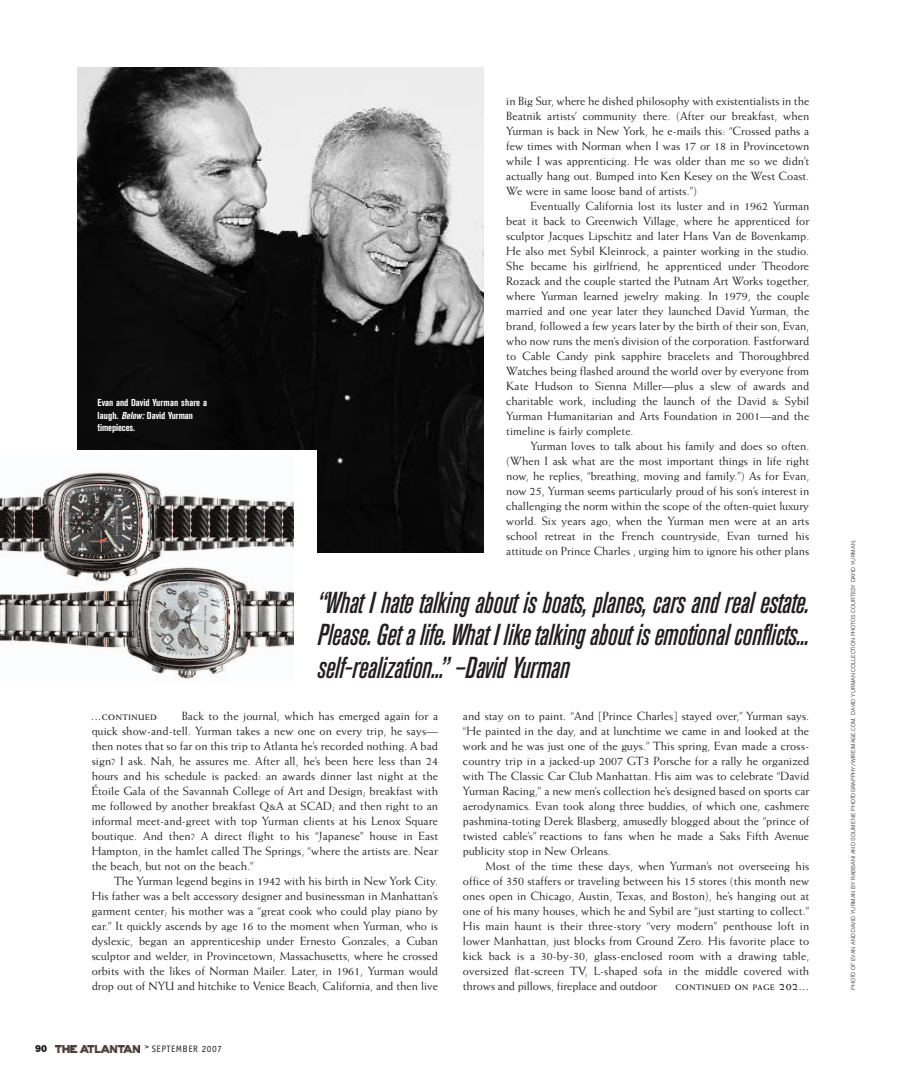
<style>
.page{position:relative;width:900px;height:1080px;background:#fff}
.page>*{position:absolute;margin:0;border:0;box-sizing:border-box;transform-origin:0 0}
.t1{font:italic 500 condensed 30px/32.5px "Akzidenz Grotesk BE";letter-spacing:-.015em;color:#231f20;text-align:justify}
.t2{font:11.88px/15px "Weiss";color:#231f20;text-align:justify}
.t3{font:700 condensed 10px/12.5px "Akzidenz Grotesk BE";color:#fff}
.t4{font:800 10px "Franklin Gothic";color:#231f20}
.t5{font:9.38px "Officina Sans";letter-spacing:.05em;color:#231f20}
.t6{font:700 8px "Weiss";letter-spacing:.075em;color:#231f20}
.t7{font:300 5.62px "Akzidenz Grotesk BE";color:#231f20}
.s1{font-style:italic}
.s2{font-size:10.62px}
</style>
<div class="page">
<img style="left:56px;top:1045px;width:83px;height:7px">
<img style="left:78px;top:68px;width:406px;height:484px">
<div style="left:62px;top:451px;width:254px;height:210px;background:#fff"></div>
<img style="left:0;top:472px;width:293px;height:207px">
<p class="t3" style="left:98px;top:397px;width:111px">Evan and David Yurman share a laugh. <span class="s1">Below:</span> David Yurman timepieces.</p>
<p class="t2" style="left:506px;top:94px;width:305px">in Big Sur, where he dished philosophy with existentialists in the Beatnik artists’ community there. (After our breakfast, when Yurman is back in New York, he e-mails this: “Crossed paths a few times with Norman when I was 17 or 18 in Provincetown while I was apprenticing. He was older than me so we didn’t actually hang out. Bumped into Ken Kesey on the West Coast.<br>We were in same loose band of artists.”)</p>
<p class="t2" style="left:506px;top:199px;width:305px;text-indent:24px">Eventually California lost its luster and in 1962 Yurman beat it back to Greenwich Village, where he apprenticed for sculptor Jacques Lipschitz and later Hans Van de Bovenkamp.<br>He also met Sybil Kleinrock, a painter working in the studio.<br>She became his girlfriend, he apprenticed under Theodore Rozack and the couple started the Putnam Art Works together, where Yurman learned jewelry making. In 1979, the couple married and one year later they launched David Yurman, the brand, followed a few years later by the birth of their son, Evan, who now runs the men’s division of the corporation. Fastforward to Cable Candy pink sapphire bracelets and Thoroughbred Watches being flashed around the world over by everyone from Kate Hudson to Sienna Miller—plus a slew of awards and charitable work, including the launch of the David &amp; Sybil Yurman Humanitarian and Arts Foundation in 2001—and the timeline is fairly complete.</p>
<p class="t2" style="left:506px;top:439px;width:305px;text-indent:24px">Yurman loves to talk about his family and does so often. (When I ask what are the most important things in life right now, he replies, “breathing, moving and family.”) As for Evan, now 25, Yurman seems particularly proud of his son’s interest in challenging the norm within the scope of the often-quiet luxury world. Six years ago, when the Yurman men were at an arts school retreat in the French countryside, Evan turned his attitude on Prince Charles , urging him to ignore his other plans</p>
<h1 class="t1" style="left:318px;top:588px;width:493px">“What I hate talking about is boats, planes, cars and real estate.<br>Please. Get a life. What I like talking about is emotional conflicts... self-realization...” –David Yurman</h1>
<p class="t2" style="left:92px;top:709px;width:348px;text-indent:90px">Back to the journal, which has emerged again for a quick show-and-tell. Yurman takes a new one on every trip, he says— then notes that so far on this trip to Atlanta he’s recorded nothing. A bad sign? I ask. Nah, he assures me. After all, he’s been here less than 24 hours and his schedule is packed: an awards dinner last night at the Étoile Gala of the Savannah College of Art and Design; breakfast with me followed by another breakfast Q&amp;A at SCAD; and then right to an informal meet-and-greet with top Yurman clients at his Lenox Square boutique. And then? A direct flight to his “Japanese” house in East Hampton, in the hamlet called The Springs, “where the artists are. Near the beach, but not on the beach.”</p>
<p class="t2" style="left:92px;top:874px;width:348px;text-indent:23px">The Yurman legend begins in 1942 with his birth in New York City.<br>His father was a belt accessory designer and businessman in Manhattan’s garment center; his mother was a “great cook who could play piano by ear.” It quickly ascends by age 16 to the moment when Yurman, who is dyslexic, began an apprenticeship under Ernesto Gonzales, a Cuban sculptor and welder, in Provincetown, Massachusetts, where he crossed orbits with the likes of Norman Mailer. Later, in 1961, Yurman would drop out of NYU and hitchike to Venice Beach, California, and then live</p>
<p class="t6" style="left:91px;top:714px;width:67px"><span class="s2">...</span>CONTINUED</p>
<p class="t4" style="left:35px;top:1043px;width:13px">90</p>
<p class="t5" style="left:145px;top:1046px;width:79px"><sup>&gt;</sup> SEPTEMBER 2007</p>
<p class="t2" style="left:463px;top:709px;width:348px">and stay on to paint. “And [Prince Charles] stayed over,” Yurman says. “He painted in the day, and at lunchtime we came in and looked at the work and he was just one of the guys.” This spring, Evan made a cross&shy;country trip in a jacked-up 2007 GT3 Porsche for a rally he organized with The Classic Car Club Manhattan. His aim was to celebrate “David Yurman Racing,” a new men’s collection he’s designed based on sports car aerodynamics. Evan took along three buddies, of which one, cashmere pashmina-toting Derek Blasberg, amusedly blogged about the “prince of twisted cable’s” reactions to fans when he made a Saks Fifth Avenue publicity stop in New Orleans.</p>
<p class="t2" style="left:463px;top:859px;width:348px;text-indent:23px">Most of the time these days, when Yurman’s not overseeing his office of 350 staffers or traveling between his 15 stores (this month new ones open in Chicago, Austin, Texas, and Boston), he’s hanging out at one of his many houses, which he and Sybil are “just starting to collect.” His main haunt is their three-story “very modern” penthouse loft in lower Manhattan, just blocks from Ground Zero. His favorite place to kick back is a 30-by-30, glass-enclosed room with a drawing table, oversized flat-screen TV, L-shaped sofa in the middle covered with throws and pillows, fireplace and outdoor</p>
<p class="t6" style="left:676px;top:984px;width:135px">CONTINUED ON PAGE <span class="s2">202...</span></p>
<p class="t7" style="left:851px;top:990px;width:451px;rotate:-90deg">PHOTO OF EVAN AND DAVID YURMAN BY RABBANI AND SOLIMENE PHOTOGRAPPHY/WIREIMAGE.COM. DAVID YURMAN COLLECTION PHOTOS COURTESY DAYID YURMAN.</p>
</div>
